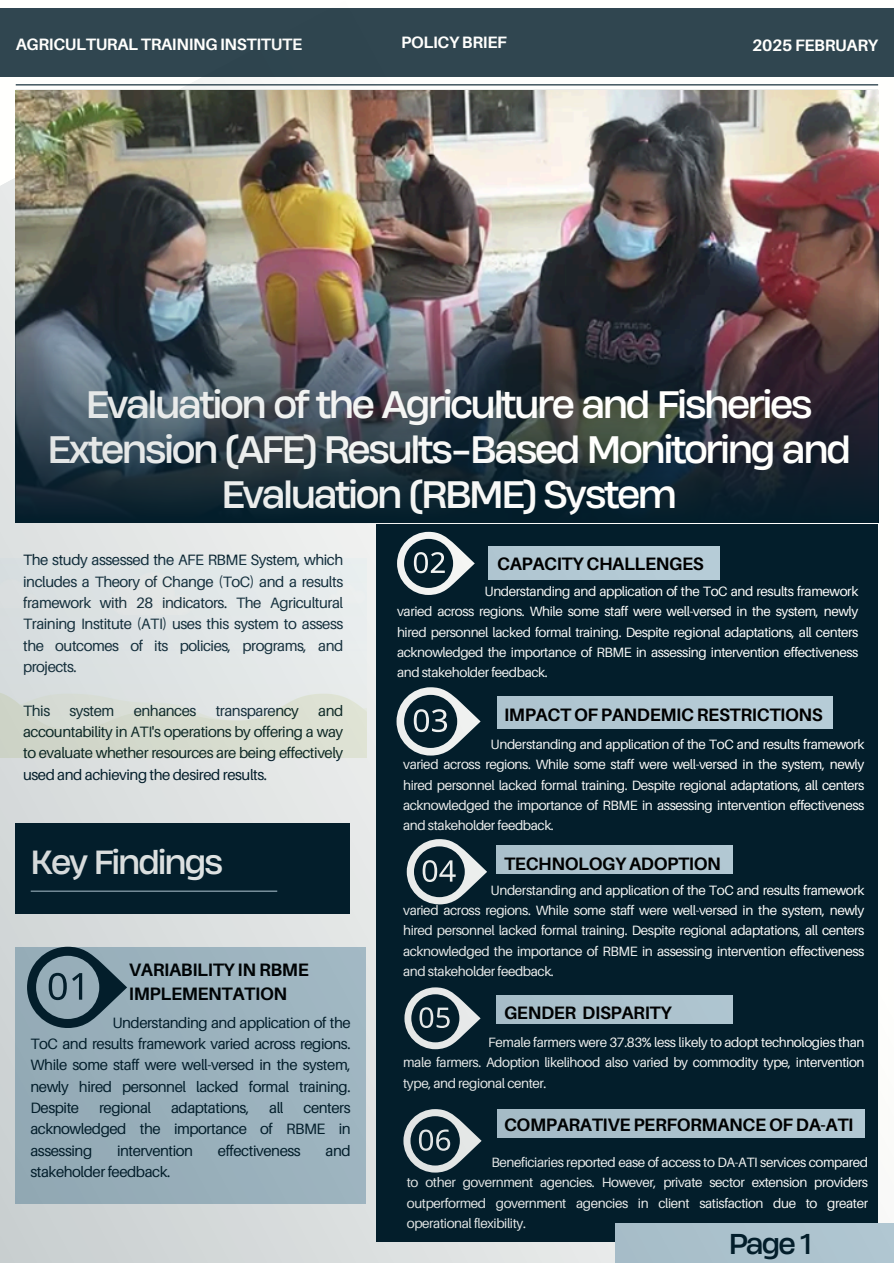
<style>
.page{position:relative;width:894px;height:1263px;background:#fff}
.page>*{position:absolute;margin:0;border:0;box-sizing:border-box;transform-origin:0 0}
.t1{font:36px/45px "Heading Now 74";letter-spacing:-.07em;color:#fffffd;text-align:center}
.t2{font:31.5px "Heading Now 74";letter-spacing:-.07em;color:#fffffd}
.t3{font:27px "Heading Now 74";color:#031e2b}
.t4{font:700 18px/24.8px "Aileron";letter-spacing:-.02em;color:#000}
.t5{font:700 16.5px "Aileron";letter-spacing:-.02em;color:#fffffd}
.t6{font:15px/21.3px "Aileron";letter-spacing:-.03em;color:#031e2b;text-align:justify}
.t7{font:13.5px/20.2px "Aileron";letter-spacing:-.03em;color:#fffffd;text-align:justify}
</style>
<div class="page">
<img style="left:0;top:8px;width:893px;height:1254px">
<hr style="left:16px;top:84px;width:861px;height:1px;background:#031e2b">
<p class="t5" style="left:16px;top:34px;width:288px">AGRICULTURAL TRAINING INSTITUTE</p>
<h1 class="t5" style="left:401px;top:31px;width:107px">POLICY BRIEF</h1>
<p class="t5" style="left:752px;top:35px;width:127px">2025 FEBRUARY</p>
<p class="t1" style="left:47px;top:381px;width:804px">Evaluation of the Agriculture and Fisheries<br>Extension (AFE) Results-Based Monitoring and<br>Evaluation (RBME) System</p>
<p class="t6" style="left:23px;top:549px;width:321px">The study assessed the AFE RBME System, which includes a Theory of Change (ToC) and a results framework with 28 indicators. The Agricultural Training Institute (ATI) uses this system to assess the outcomes of its policies, programs, and projects.</p>
<h4 class="t6" style="left:23px;top:699px;width:29px">This</h4>
<h4 class="t6" style="left:69px;top:699px;width:46px">system</h4>
<h4 class="t6" style="left:134px;top:699px;width:64px">enhances</h4>
<h4 class="t6" style="left:215px;top:699px;width:85px">transparency</h4>
<h4 class="t6" style="left:23px;top:699px;width:321px;text-indent:295px">and accountability in ATI's operations by offering a way to evaluate whether resources are being effectively used and achieving the desired results.</h4>
<p class="t2" style="left:30px;top:841px;width:194px">Key Findings</p>
<p class="t4" style="left:129px;top:956px;width:181px">VARIABILITY IN RBME<br>IMPLEMENTATION</p>
<p class="t6" style="left:30px;top:1011px;width:322px;text-indent:82px">Understanding and application of the ToC and results framework varied across regions.<br>While some staff were well-versed in the system, newly hired personnel lacked formal training.<br>Despite</p>
<p class="t6" style="left:99px;top:1096px;width:54px">regional</p>
<p class="t6" style="left:171px;top:1096px;width:80px">adaptations,</p>
<p class="t6" style="left:269px;top:1096px;width:16px">all</p>
<p class="t6" style="left:30px;top:1096px;width:322px;text-indent:273px">centers acknowledged the importance of RBME in assessing</p>
<p class="t6" style="left:117px;top:1139px;width:78px">intervention</p>
<p class="t6" style="left:218px;top:1139px;width:84px">effectiveness</p>
<p class="t6" style="left:325px;top:1139px;width:27px">and</p>
<p class="t6" style="left:30px;top:1160px;width:141px">stakeholder feedback.</p>
<h2 class="t4" style="left:497px;top:551px;width:208px">CAPACITY CHALLENGES</h2>
<h4 class="t7" style="left:397px;top:581px;width:462px;text-indent:87px">Understanding and application of the ToC and results framework varied across regions. While some staff were well-versed in the system, newly hired personnel lacked formal training. Despite regional adaptations, all centers acknowledged the importance of RBME in assessing intervention effectiveness and stakeholder feedback.</h4>
<p class="t4" style="left:504px;top:701px;width:320px">IMPACT OF PANDEMIC RESTRICTIONS</p>
<h4 class="t7" style="left:403px;top:734px;width:462px;text-indent:87px">Understanding and application of the ToC and results framework varied across regions. While some staff were well-versed in the system, newly hired personnel lacked formal training. Despite regional adaptations, all centers acknowledged the importance of RBME in assessing intervention effectiveness and stakeholder feedback.</h4>
<p class="t4" style="left:504px;top:850px;width:218px">TECHNOLOGY ADOPTION</p>
<p class="t7" style="left:403px;top:879px;width:462px;text-indent:87px">Understanding and application of the ToC and results framework varied across regions. While some staff were well-versed in the system, newly hired personnel lacked formal training. Despite regional adaptations, all centers acknowledged the importance of RBME in assessing intervention effectiveness and stakeholder feedback.</p>
<h4 class="t4" style="left:504px;top:1000px;width:169px">GENDER DISPARITY</h4>
<p class="t7" style="left:403px;top:1031px;width:462px;text-indent:85px">Female farmers were 37.83% less likely to adopt technologies than male farmers. Adoption likelihood also varied by commodity type, intervention type, and regional center.</p>
<p class="t4" style="left:504px;top:1111px;width:351px">COMPARATIVE PERFORMANCE OF DA-ATI</p>
<p class="t7" style="left:406px;top:1151px;width:462px;text-indent:85px">Beneficiaries reported ease of access to DA-ATI services compared to other government agencies. However, private sector extension providers outperformed government agencies in client satisfaction due to greater operational flexibility.</p>
<p class="t3" style="left:728px;top:1225px;width:84px">Page 1</p>
</div>
